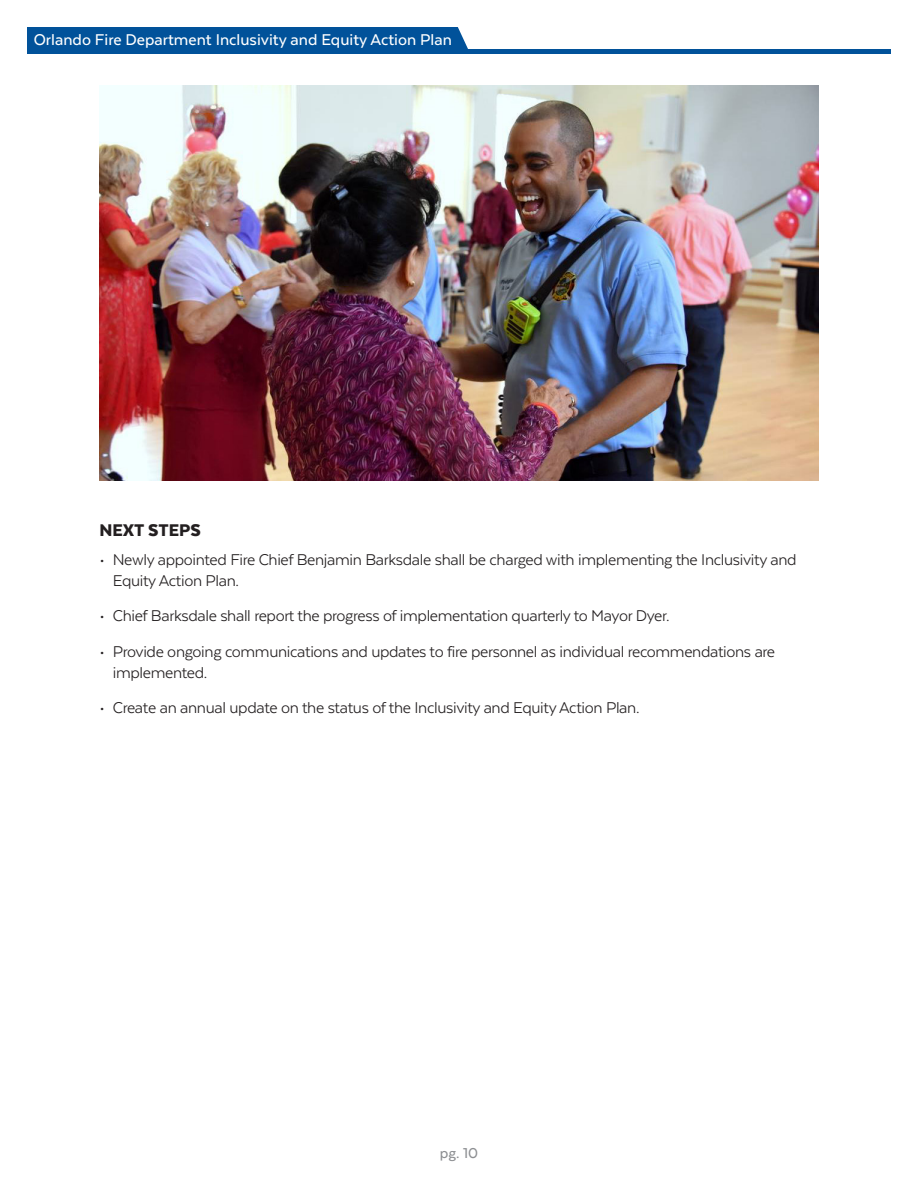
<style>
.page{position:relative;width:918px;height:1188px;background:#fff}
.page>*{position:absolute;margin:0;border:0;box-sizing:border-box;transform-origin:0 0}
.Header_Big{font:900 19.5px "Texta";color:#231f20}
.t1{font:18px/21.6px "Texta";letter-spacing:-.02em;color:#231f20}
.t2{font:500 18px "Texta";color:#fff}
.t3{font:500 16.5px "Texta";color:#8d8f92}
</style>
<div class="page">
<div style="left:27px;top:27px;width:441px;height:22px;background:#01529a"></div>
<div style="left:27px;top:49px;width:864px;height:5px;background:#01529a"></div>
<img style="left:99px;top:86px;width:719px;height:395px">
<p class="t2" style="left:34px;top:30px;width:420px">Orlando Fire Department Inclusivity and Equity Action Plan</p>
<p class="Header_Big" style="left:99px;top:520px;width:103px">NEXT STEPS</p>
<p class="t1" style="left:113px;top:548px;width:685px;text-indent:-14px">• Newly appointed Fire Chief Benjamin Barksdale shall be charged with implementing the Inclusivity and<br>Equity Action Plan.</p>
<p class="t1" style="left:99px;top:605px;width:572px">• Chief Barksdale shall report the progress of implementation quarterly to Mayor Dyer.</p>
<p class="t1" style="left:113px;top:640px;width:664px;text-indent:-14px">• Provide ongoing communications and updates to fire personnel as individual recommendations are implemented.</p>
<p class="t1" style="left:99px;top:697px;width:542px">• Create an annual update on the status of the Inclusivity and Equity Action Plan.</p>
<p class="t3" style="left:440px;top:1145px;width:40px">pg. 10</p>
</div>
